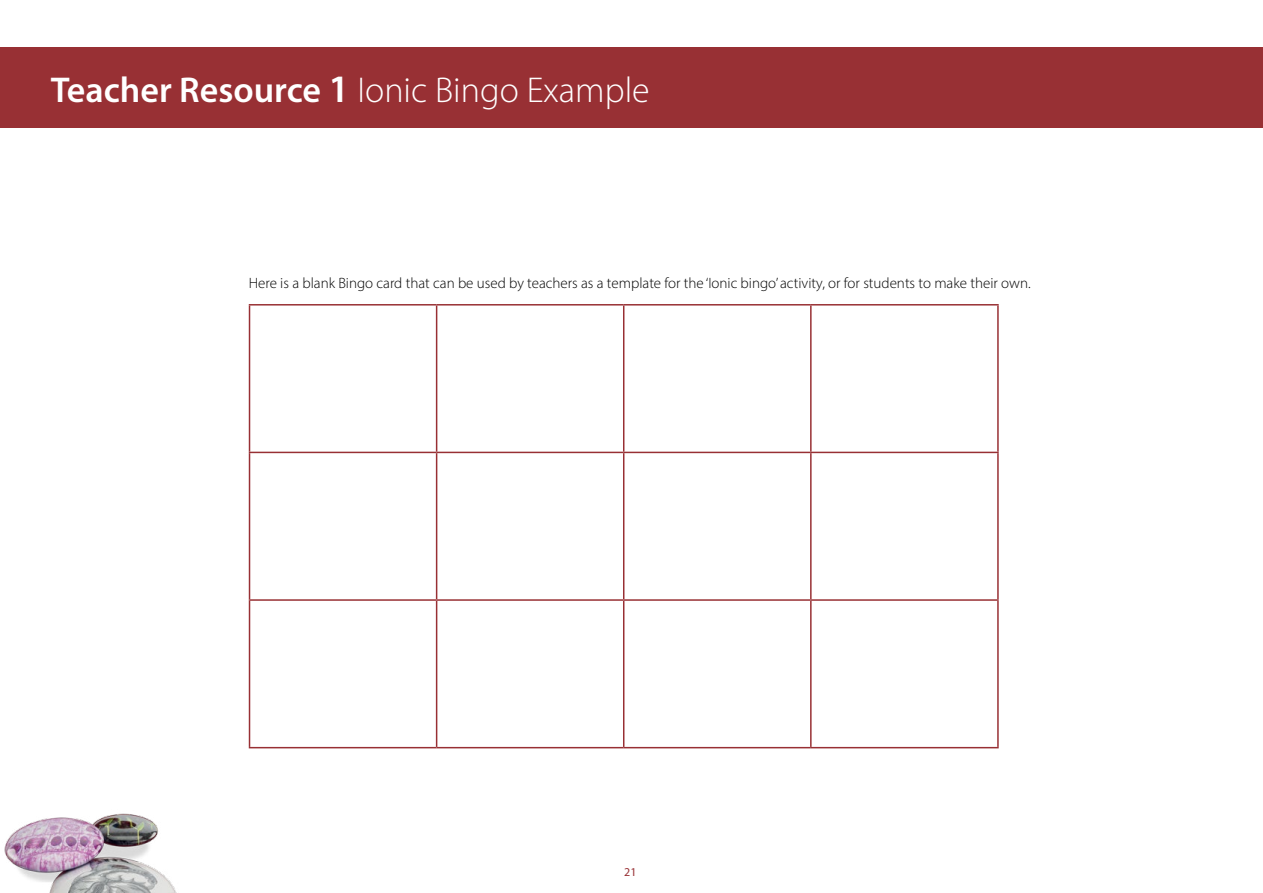
<style>
.page{position:relative;width:1263px;height:893px;background:#fff}
.page>*{position:absolute;margin:0;border:0;box-sizing:border-box;transform-origin:0 0}
.LR_H1{font:300 36px "Myriad Pro";color:#fff}
.TConc_Body{font:300 15px "Myriad Pro";color:#000}
.t1{font:12px "Myriad Pro";color:#983034}
.s1{font-weight:600}
.s2{font-weight:600;font-size:39px}
</style>
<div class="page">
<img style="left:4px;top:813px;width:173px;height:80px">
<div style="left:0;top:47px;width:1263px;height:81px;background:#983034"></div>
<svg style="left:250px;top:306px;width:747px;height:441px"></svg>
<hr style="left:249px;top:304px;width:188px;height:2px;background:#983034">
<hr style="left:249px;top:306px;width:1px;height:146px;background:#983034">
<hr style="left:437px;top:304px;width:187px;height:2px;background:#983034">
<hr style="left:436px;top:306px;width:1px;height:146px;background:#983034">
<hr style="left:624px;top:304px;width:187px;height:2px;background:#983034">
<hr style="left:623px;top:306px;width:1px;height:146px;background:#983034">
<hr style="left:811px;top:304px;width:188px;height:2px;background:#983034">
<hr style="left:810px;top:306px;width:2px;height:146px;background:#983034">
<hr style="left:997px;top:306px;width:2px;height:146px;background:#983034">
<hr style="left:249px;top:452px;width:188px;height:1px;background:#983034">
<hr style="left:249px;top:453px;width:1px;height:146px;background:#983034">
<hr style="left:437px;top:452px;width:187px;height:1px;background:#983034">
<hr style="left:436px;top:453px;width:1px;height:146px;background:#983034">
<hr style="left:624px;top:452px;width:187px;height:1px;background:#983034">
<hr style="left:623px;top:453px;width:1px;height:146px;background:#983034">
<hr style="left:811px;top:452px;width:188px;height:1px;background:#983034">
<hr style="left:810px;top:453px;width:2px;height:146px;background:#983034">
<hr style="left:997px;top:453px;width:2px;height:146px;background:#983034">
<hr style="left:249px;top:599px;width:188px;height:2px;background:#983034">
<hr style="left:249px;top:601px;width:1px;height:146px;background:#983034">
<hr style="left:437px;top:599px;width:187px;height:2px;background:#983034">
<hr style="left:436px;top:601px;width:1px;height:146px;background:#983034">
<hr style="left:624px;top:599px;width:187px;height:2px;background:#983034">
<hr style="left:623px;top:601px;width:1px;height:146px;background:#983034">
<hr style="left:811px;top:599px;width:188px;height:2px;background:#983034">
<hr style="left:810px;top:601px;width:2px;height:146px;background:#983034">
<hr style="left:997px;top:601px;width:2px;height:146px;background:#983034">
<hr style="left:249px;top:747px;width:188px;height:1px;background:#983034">
<hr style="left:437px;top:747px;width:187px;height:1px;background:#983034">
<hr style="left:624px;top:747px;width:187px;height:1px;background:#983034">
<hr style="left:811px;top:747px;width:188px;height:1px;background:#983034">
<h1 class="LR_H1" style="left:51px;top:68px;width:601px"><span class="s1">Teacher Resource</span> <span class="s2">1</span> Ionic Bingo Example</h1>
<p class="TConc_Body" style="left:249px;top:274px;width:783px">Here is a blank Bingo card that can be used by teachers as a template for the ‘Ionic bingo’ activity, or for students to make their own.</p>
<p class="t1" style="left:624px;top:865px;width:14px">21</p>
</div>
